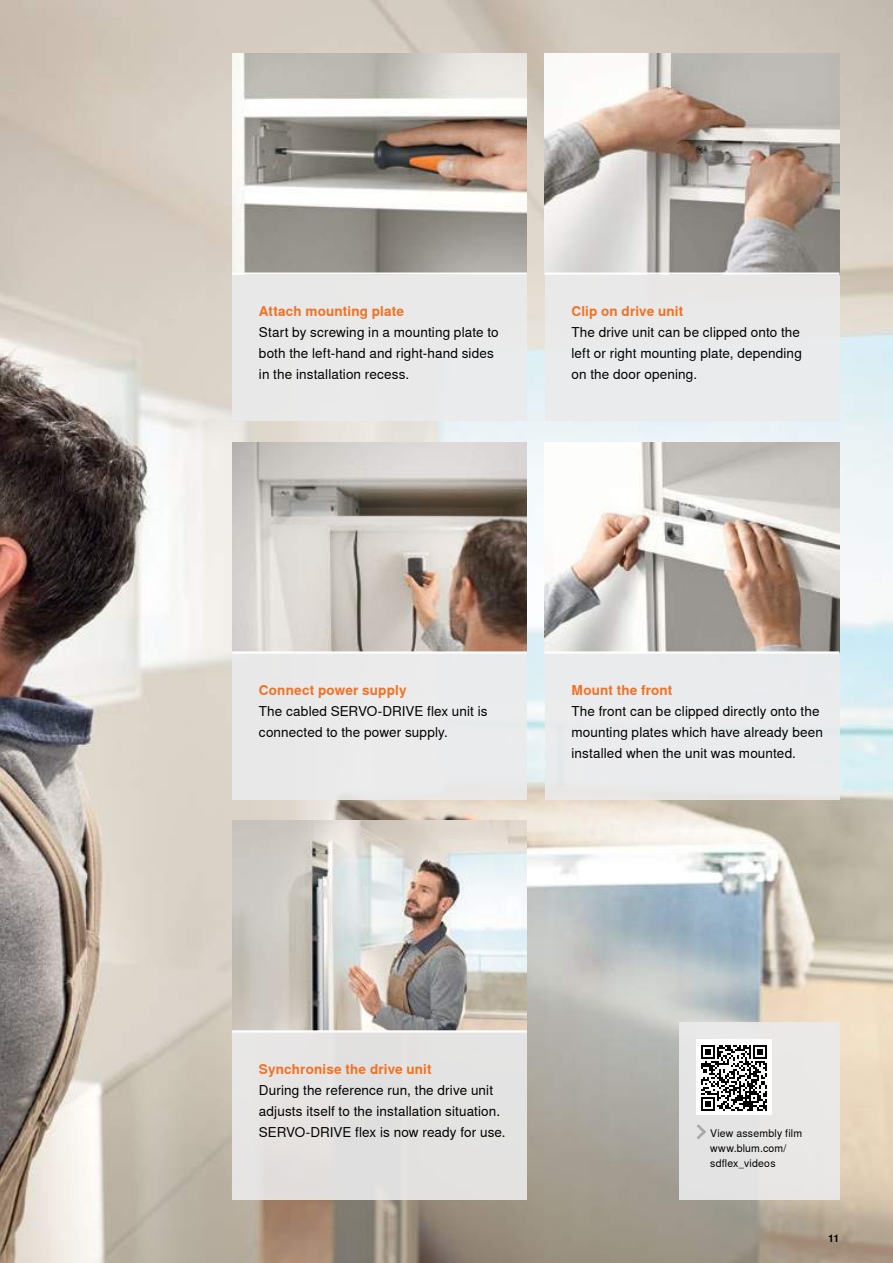
<style>
.page{position:relative;width:893px;height:1263px;background:#fff}
.page>*{position:absolute;margin:0;border:0;box-sizing:border-box;transform-origin:0 0}
.t1{font:13.5px/21px "Nimbus Sans Global";letter-spacing:.01em;color:#000}
.t2{font:700 13.5px "Nimbus Sans Global";letter-spacing:.01em;color:#f37021}
.t3{font:10.5px/15px "Nimbus Sans Global";letter-spacing:.02em;color:#000}
.t4{font:700 10.5px "Nimbus Sans Global";color:#000}
</style>
<div class="page">
<img style="left:0;top:0;width:893px;height:1263px">
<div style="left:679px;top:1022px;width:160px;height:178px;background:#ebebec"></div>
<svg style="left:696px;top:1124px;width:10px;height:15px"></svg>
<div style="left:696px;top:1040px;width:75px;height:75px;background:#fff"></div>
<svg style="left:701px;top:1045px;width:65px;height:66px"></svg>
<div style="left:232px;top:652px;width:295px;height:148px;background:#ebebec"></div>
<div style="left:545px;top:652px;width:294px;height:148px;background:#ebebec"></div>
<div style="left:232px;top:274px;width:295px;height:147px;background:#ebebec"></div>
<div style="left:545px;top:274px;width:294px;height:147px;background:#ebebec"></div>
<div style="left:232px;top:1031px;width:295px;height:169px;background:#e3e2e1"></div>
<img style="left:232px;top:442px;width:295px;height:209px">
<img style="left:545px;top:442px;width:294px;height:209px">
<img style="left:232px;top:821px;width:295px;height:209px">
<img style="left:232px;top:54px;width:295px;height:218px">
<img style="left:545px;top:54px;width:294px;height:218px">
<hr style="left:545px;top:272px;width:294px;height:3px;background:#fff">
<hr style="left:232px;top:272px;width:295px;height:3px;background:#fff">
<hr style="left:232px;top:651px;width:295px;height:3px;background:#fff">
<hr style="left:545px;top:651px;width:294px;height:3px;background:#fff">
<hr style="left:232px;top:1030px;width:295px;height:2px;background:#fff">
<p class="t2" style="left:259px;top:303px;width:147px">Attach mounting plate</p>
<p class="t1" style="left:259px;top:322px;width:241px">Start by screwing in a mounting plate to both the left-hand and right-hand sides in the installation recess.</p>
<p class="t2" style="left:571px;top:303px;width:113px">Clip on drive unit</p>
<p class="t1" style="left:571px;top:322px;width:232px">The drive unit can be clipped onto the left or right mounting plate, depending on the door opening.</p>
<p class="t2" style="left:259px;top:682px;width:149px">Connect power supply</p>
<p class="t1" style="left:259px;top:700px;width:230px">The cabled SERVO-DRIVE flex unit is connected to the power supply.</p>
<p class="t2" style="left:571px;top:682px;width:102px">Mount the front</p>
<p class="t1" style="left:571px;top:700px;width:253px">The front can be clipped directly onto the mounting plates which have already been installed when the unit was mounted.</p>
<p class="t2" style="left:259px;top:1061px;width:174px">Synchronise the drive unit</p>
<p class="t1" style="left:259px;top:1079px;width:248px">During the reference run, the drive unit adjusts itself to the installation situation.<br>SERVO-DRIVE flex is now ready for use.</p>
<p class="t3" style="left:710px;top:1125px;width:93px">View assembly film www.blum.com/ sdflex_videos</p>
<p class="t4" style="left:828px;top:1232px;width:13px">11</p>
</div>
